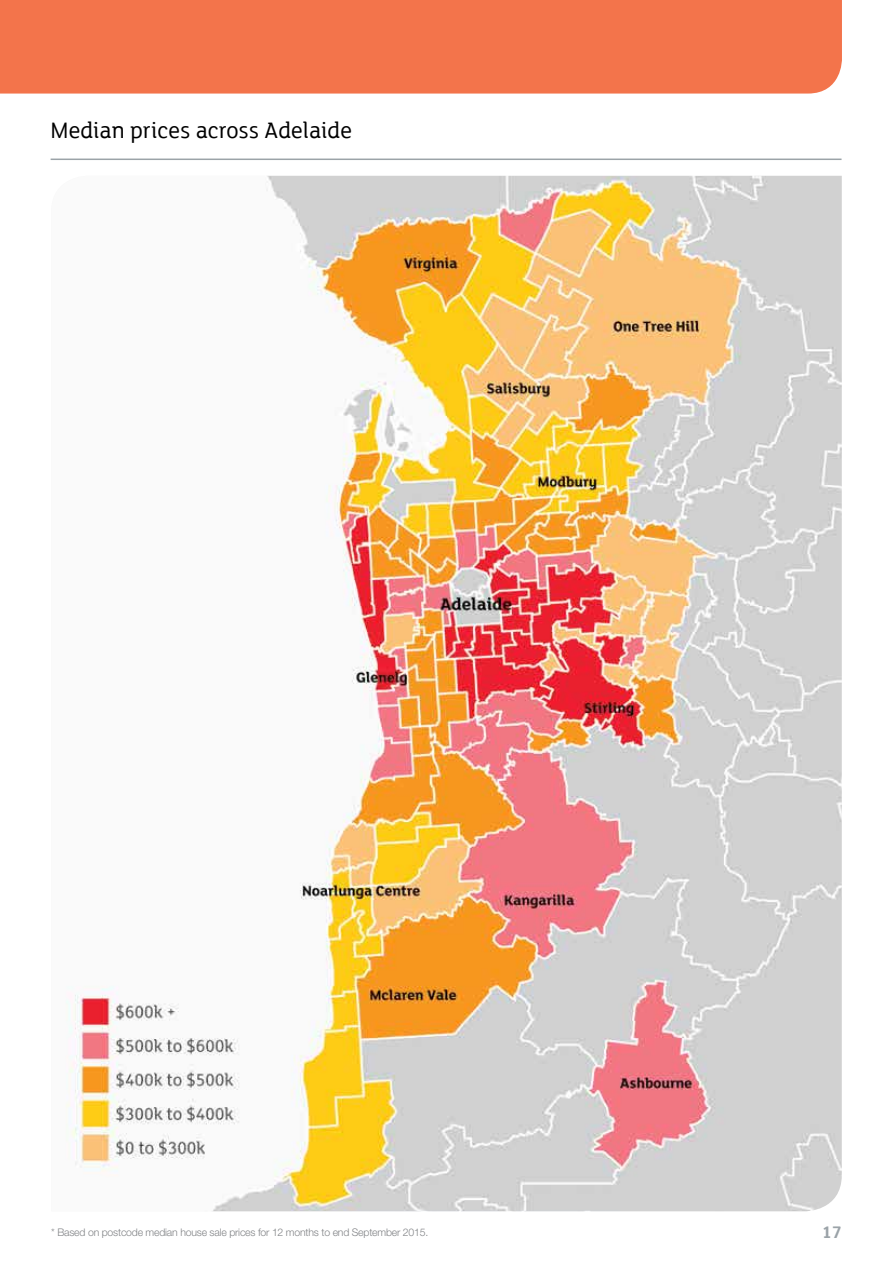
<style>
.page{position:relative;width:893px;height:1263px;background:#fff}
.page>*{position:absolute;margin:0;border:0;box-sizing:border-box;transform-origin:0 0}
.t1{font:24px "LJH Lighthouse";color:#000}
.t2{font:700 18px "LJH Lighthouse";color:#9ba3a8}
.t3{font:300 10.5px "Helvetica Neue";letter-spacing:-.02em;color:#818386}
</style>
<div class="page">
<div style="left:0;top:0;width:842px;height:94px;background:#f3744b"></div>
<hr style="left:51px;top:159px;width:790px;height:1px;background:#9ba3a8">
<img style="left:66px;top:176px;width:776px;height:1035px">
<h1 class="t1" style="left:51px;top:115px;width:303px">Median prices across Adelaide</h1>
<p class="t3" style="left:51px;top:1226px;width:379px">* Based on postcode median house sale prices for 12 months to end September 2015.</p>
<h2 class="t2" style="left:822px;top:1219px;width:22px">17</h2>
</div>
